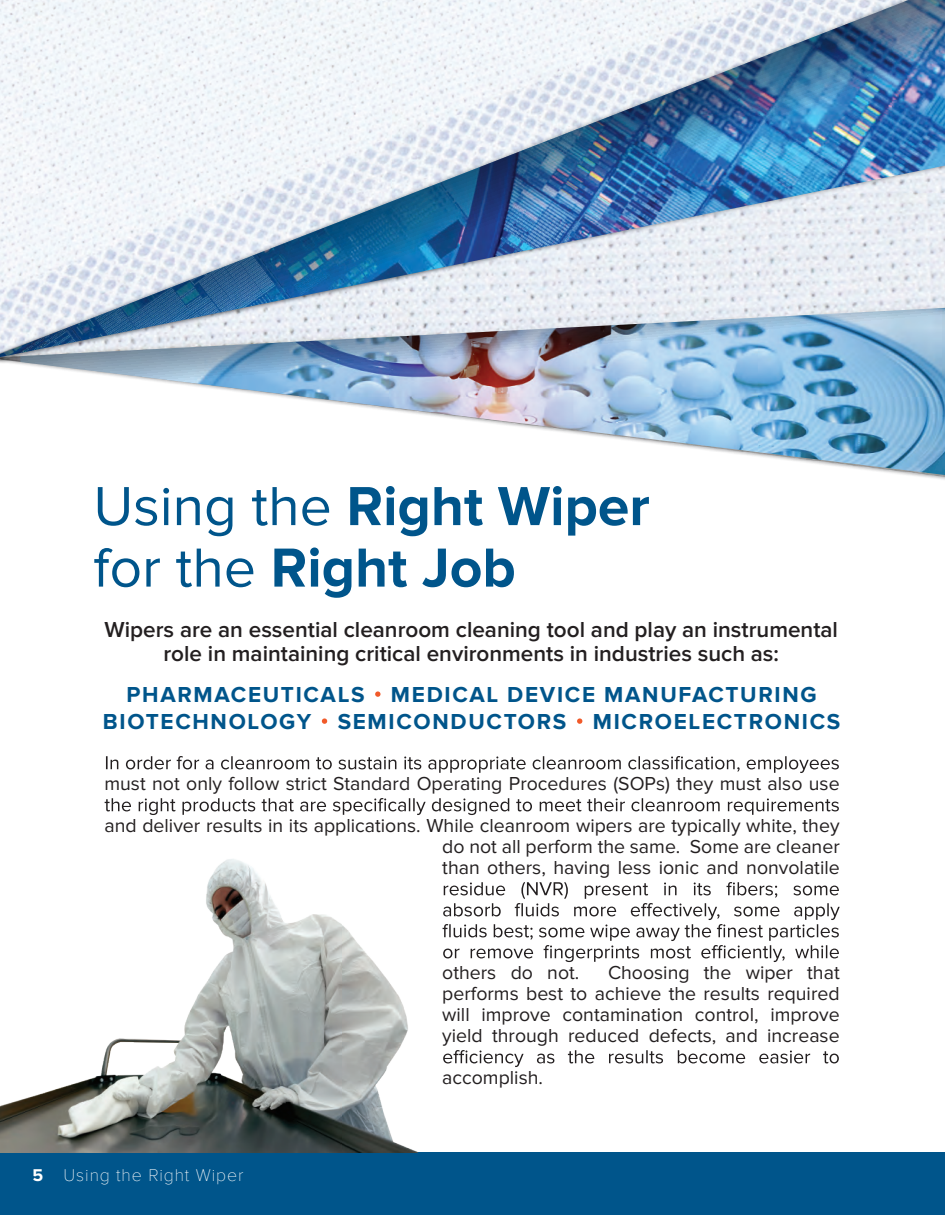
<style>
.page{position:relative;width:945px;height:1215px;background:#fff}
.page>*{position:absolute;margin:0;border:0;box-sizing:border-box;transform-origin:0 0}
.t1{font:700 57px/61.5px "Proxima Nova";color:#00558b}
.t2{font:600 22.5px/24px "Proxima Nova";color:#231f20;text-align:center}
.t3{font:700 22.5px/27px "Proxima Nova";letter-spacing:.075em;color:#00558b;text-align:center}
.t4{font:19.5px/21px "Proxima Nova";color:#231f20}
.t5{font:100 17.7px "Proxima Nova T";letter-spacing:.05em;color:#fff}
.s1{font-weight:400}
.s2{font-family:"Proxima Nova";font-weight:700}
</style>
<div class="page">
<img style="left:0;top:0;width:945px;height:308px">
<img style="left:0;top:308px;width:945px;height:167px">
<svg style="left:106px;top:756px;width:733px;height:17px"></svg>
<svg style="left:105px;top:798px;width:734px;height:17px"></svg>
<svg style="left:443px;top:882px;width:397px;height:80px"></svg>
<svg style="left:443px;top:1050px;width:396px;height:17px"></svg>
<div style="left:0;top:1152px;width:945px;height:63px;background:#00558b"></div>
<svg style="left:375px;top:691px;width:6px;height:6px"></svg>
<svg style="left:322px;top:718px;width:5px;height:6px"></svg>
<svg style="left:577px;top:718px;width:5px;height:6px"></svg>
<img style="left:0;top:859px;width:418px;height:293px">
<h1 class="t1" style="left:93px;top:477px;width:558px"><span class="s1">Using the</span> Right Wiper <span class="s1">for the</span> Right Job</h1>
<p class="t2" style="left:105px;top:618px;width:735px">Wipers are an essential cleanroom cleaning tool and play an instrumental role in maintaining critical environments in industries such as:</p>
<p class="t3" style="left:103px;top:681px;width:739px">PHARMACEUTICALS MEDICAL DEVICE MANUFACTURING<br>BIOTECHNOLOGY SEMICONDUCTORS MICROELECTRONICS</p>
<p class="t4" style="left:104px;top:763px;width:737px;line-height:42px">must not only follow strict Standard Operating Procedures (SOPs) they must also use and deliver results in its applications. While cleanroom wipers are typically white, they</p>
<p class="t4" style="left:442px;top:837px;width:399px">do not all perform the same. Some are cleaner than others, having less ionic and nonvolatile</p>
<p class="t5" style="left:32px;top:1165px;width:213px"><span class="s2">5</span> Using the Right Wiper</p>
<p class="t4" style="left:442px;top:963px;width:399px;text-align:justify;text-indent:166px">Choosing the wiper that performs best to achieve the results required will improve contamination control, improve yield through reduced defects, and increase</p>
<p class="t4" style="left:442px;top:1068px;width:102px">accomplish.</p>
<p class="t4" style="left:442px;top:963px;width:139px">others do not.</p>
</div>
